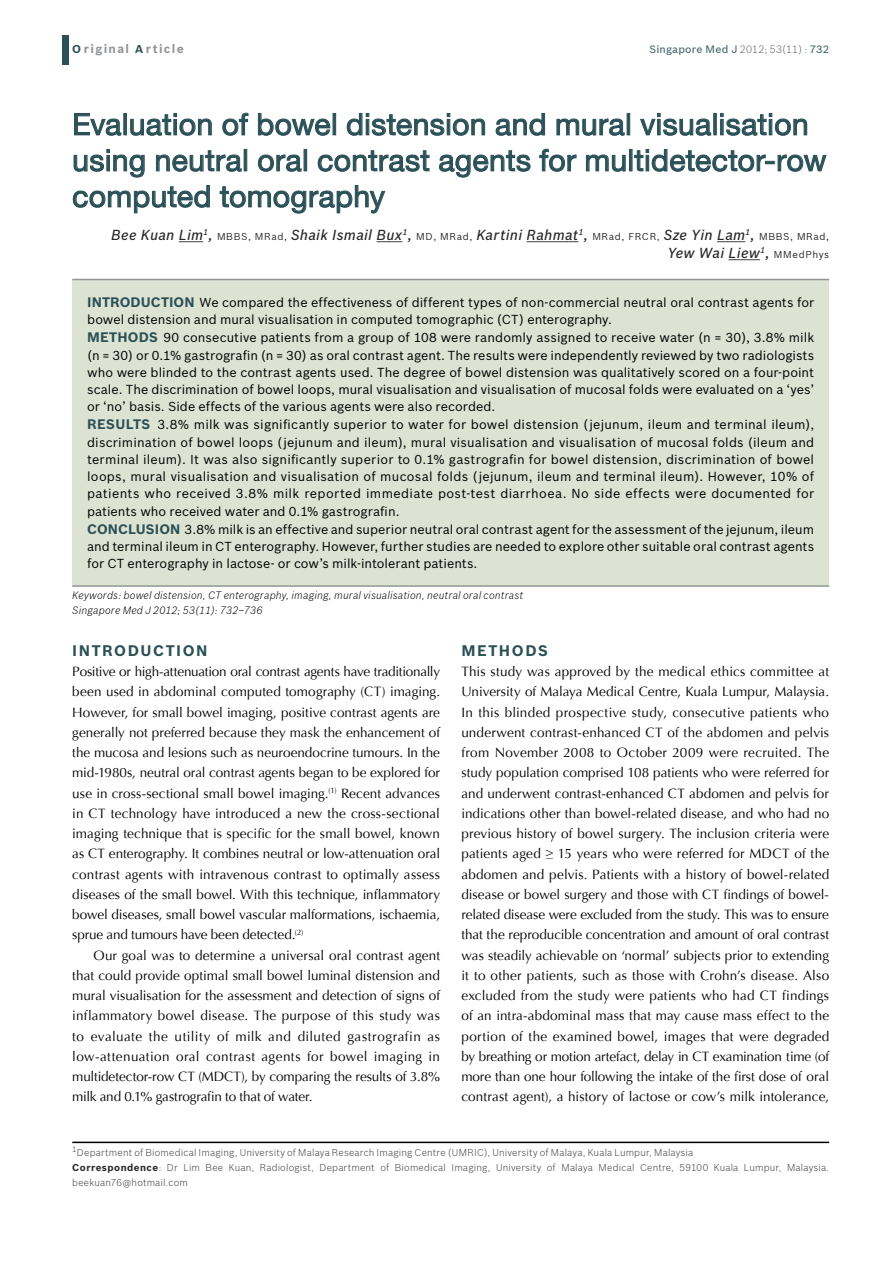
<style>
.page{position:relative;width:893px;height:1263px;background:#fff}
.page>*{position:absolute;margin:0;border:0;box-sizing:border-box;transform-origin:0 0}
.t1{font:30px/36px "Helvetica Neue";letter-spacing:.015em;color:#2b5057}
.t2{font:700 15px "Bosch Sans";letter-spacing:.105em;color:#2b5057}
.t3{font:italic 500 14.25px/18px "Bosch Sans";letter-spacing:.015em;color:#292829;text-align:right}
.t4{font:13.5px/20.2px "Optima";letter-spacing:-.005em;color:#000;text-align:justify}
.t5{font:700 13.5px "Bosch Sans";color:#2b5057}
.t6{font:12.75px/17.2px "Bosch Sans";letter-spacing:.005em;color:#000;text-align:justify}
.t7{font:700 12px "Bosch Sans";letter-spacing:.115em;color:#939598}
.t8{font:italic 300 10.5px/15px "Bosch Sans";letter-spacing:.01em;color:#000}
.t9{font:500 10.5px "Bosch Sans";letter-spacing:.02em;color:#4b6a70}
.t10{font:300 9.75px/15px "Bosch Sans";letter-spacing:.02em;color:#414042}
.t11{font:300 7.8px "Bosch Sans";color:#414042}
.s1{font-size:11.25px;color:#2b5057}
.s2{font-weight:300;color:#636466}
.s3{font-weight:400;font-style:normal;font-size:9.75px}
.s4{font-weight:700;color:#292829}
</style>
<div class="page">
<div style="left:63px;top:35px;width:6px;height:29px;background:#2b5057"></div>
<svg style="left:74px;top:113px;width:48px;height:23px"></svg>
<div style="left:123px;top:113px;width:4px;height:22px;border:1px solid #2b5057"></div>
<svg style="left:130px;top:113px;width:82px;height:23px"></svg>
<svg style="left:222px;top:112px;width:27px;height:24px"></svg>
<svg style="left:258px;top:113px;width:73px;height:23px"></svg>
<div style="left:333px;top:113px;width:3px;height:22px;border:1px solid #2b5057"></div>
<svg style="left:346px;top:113px;width:139px;height:23px"></svg>
<svg style="left:495px;top:113px;width:50px;height:23px"></svg>
<svg style="left:556px;top:118px;width:69px;height:18px"></svg>
<div style="left:627px;top:113px;width:3px;height:22px;border:1px solid #2b5057"></div>
<svg style="left:640px;top:113px;width:71px;height:23px"></svg>
<div style="left:713px;top:113px;width:4px;height:22px;border:1px solid #2b5057"></div>
<svg style="left:720px;top:113px;width:87px;height:23px"></svg>
<svg style="left:73px;top:149px;width:72px;height:29px"></svg>
<svg style="left:156px;top:150px;width:86px;height:22px"></svg>
<div style="left:244px;top:149px;width:3px;height:22px;border:1px solid #2b5057"></div>
<svg style="left:258px;top:154px;width:44px;height:18px"></svg>
<div style="left:304px;top:149px;width:3px;height:22px;border:1px solid #2b5057"></div>
<svg style="left:317px;top:150px;width:113px;height:22px"></svg>
<svg style="left:439px;top:150px;width:92px;height:28px"></svg>
<svg style="left:539px;top:148px;width:38px;height:24px"></svg>
<svg style="left:586px;top:154px;width:40px;height:18px"></svg>
<div style="left:629px;top:149px;width:3px;height:22px;border:1px solid #2b5057"></div>
<svg style="left:634px;top:149px;width:193px;height:23px"></svg>
<svg style="left:73px;top:185px;width:137px;height:29px"></svg>
<svg style="left:219px;top:185px;width:167px;height:29px"></svg>
<svg style="left:179px;top:241px;width:24px;height:1px"></svg>
<svg style="left:377px;top:241px;width:25px;height:1px"></svg>
<hr style="left:527px;top:241px;width:51px;height:1px;background:#414042">
<svg style="left:717px;top:241px;width:28px;height:1px"></svg>
<hr style="left:729px;top:259px;width:31px;height:1px;background:#414042">
<hr style="left:72px;top:1141px;width:757px;height:2px;background:#000">
<div style="left:72px;top:279px;width:757px;height:306px;background:#dce3d3"></div>
<hr style="left:72px;top:279px;width:757px;height:1px;background:#939598">
<hr style="left:72px;top:585px;width:757px;height:2px;background:#939598">
<p class="t7" style="left:72px;top:41px;width:113px"><span class="s1">O</span> RIGINAL <span class="s1">A</span> RTICLE</p>
<p class="t9" style="left:649px;top:43px;width:181px">Singapore Med J <span class="s2">2012; 53(11) :</span> 732</p>
<h1 class="t1" style="left:72px;top:106px;width:756px">Evaluation of bowel distension and mural visualisation using neutral oral contrast agents for multidetector-row computed tomography</h1>
<p class="t3" style="left:111px;top:225px;width:719px">Bee Kuan Lim<sup>1</sup>, <span class="s3">MBBS, MRad,</span> Shaik Ismail Bux<sup>1</sup>, <span class="s3">MD, MRad,</span> Kartini Rahmat<sup>1</sup>, <span class="s3">MRad, FRCR,</span> Sze Yin Lam<sup>1</sup>, <span class="s3">MBBS, MRad,<br></span>Yew Wai Liew<sup>1</sup>, <span class="s3">MMedPhys</span></p>
<p class="t5" style="left:87px;top:294px;width:15px">INTRODUCTION</p>
<p class="t6" style="left:87px;top:294px;width:729px;text-indent:112px">We compared the effectiveness of different types of non-commercial neutral oral contrast agents for bowel distension and mural visualisation in computed tomographic (CT) enterography.</p>
<p class="t5" style="left:87px;top:329px;width:24px">METHODS</p>
<p class="t6" style="left:87px;top:329px;width:729px;text-indent:76px">90 consecutive patients from a group of 108 were randomly assigned to receive water (n = 30), 3.8% milk (n = 30) or 0.1% gastrografin (n = 30) as oral contrast agent. The results were independently reviewed by two radiologists who were blinded to the contrast agents used. The degree of bowel distension was qualitatively scored on a four-point scale. The discrimination of bowel loops, mural visualisation and visualisation of mucosal folds were evaluated on a ‘yes’ or ‘no’ basis. Side effects of the various agents were also recorded.</p>
<p class="t5" style="left:87px;top:416px;width:20px">RESU</p>
<p class="t5" style="left:126px;top:416px;width:17px">LTS</p>
<p class="t6" style="left:87px;top:416px;width:729px;text-indent:70px">3.8% milk was significantly superior to water for bowel distension (jejunum, ileum and terminal ileum), discrimination of bowel loops (jejunum and ileum), mural visualisation and visualisation of mucosal folds (ileum and terminal ileum). It was also significantly superior to 0.1% gastrografin for bowel distension, discrimination of bowel loops, mural visualisation and visualisation of mucosal folds (jejunum, ileum and terminal ileum). However, 10% of patients who received 3.8% milk reported immediate post-test diarrhoea. No side effects were documented for patients who received water and 0.1% gastrografin.</p>
<p class="t5" style="left:87px;top:520px;width:21px">CONC</p>
<p class="t5" style="left:128px;top:520px;width:18px">LUSION</p>
<p class="t6" style="left:87px;top:520px;width:729px;text-indent:97px">3.8% milk is an effective and superior neutral oral contrast agent for the assessment of the jejunum, ileum and terminal ileum in CT enterography. However, further studies are needed to explore other suitable oral contrast agents for CT enterography in lactose- or cow’s milk-intolerant patients.</p>
<p class="t8" style="left:72px;top:588px;width:452px">Keywords: bowel distension, CT enterography, imaging, mural visualisation, neutral oral contrast<br>Singapore Med J 2012; 53(11): 732–736</p>
<p class="t2" style="left:72px;top:641px;width:137px">INTRODUCTION</p>
<p class="t4" style="left:72px;top:661px;width:369px">Positive or high-attenuation oral contrast agents have traditionally been used in abdominal computed tomography (CT) imaging.<br>However, for small bowel imaging, positive contrast agents are generally not preferred because they mask the enhancement of the mucosa and lesions such as neuroendocrine tumours. In the mid-1980s, neutral oral contrast agents began to be explored for use in cross-sectional small bowel imaging.<sup>(1)</sup> Recent advances in CT technology have introduced a new the cross-sectional imaging technique that is specific for the small bowel, known as CT enterography. It combines neutral or low-attenuation oral contrast agents with intravenous contrast to optimally assess diseases of the small bowel. With this technique, inflammatory bowel diseases, small bowel vascular malformations, ischaemia, sprue and tumours have been detected.<sup>(2)</sup></p>
<p class="t4" style="left:72px;top:945px;width:369px;text-indent:21px">Our goal was to determine a universal oral contrast agent that could provide optimal small bowel luminal distension and mural visualisation for the assessment and detection of signs of inflammatory bowel disease. The purpose of this study was to evaluate the utility of milk and diluted gastrografin as low-attenuation oral contrast agents for bowel imaging in multidetector-row CT (MDCT), by comparing the results of 3.8% milk and 0.1% gastrografin to that of water.</p>
<p class="t2" style="left:461px;top:641px;width:88px">METHODS</p>
<p class="t4" style="left:461px;top:661px;width:369px">This study was approved by the medical ethics committee at University of Malaya Medical Centre, Kuala Lumpur, Malaysia.<br>In this blinded prospective study, consecutive patients who underwent contrast-enhanced CT of the abdomen and pelvis from November 2008 to October 2009 were recruited. The study population comprised 108 patients who were referred for and underwent contrast-enhanced CT abdomen and pelvis for indications other than bowel-related disease, and who had no previous history of bowel surgery. The inclusion criteria were patients aged ≥ 15 years who were referred for MDCT of the abdomen and pelvis. Patients with a history of bowel-related disease or bowel surgery and those with CT findings of bowel&shy;related disease were excluded from the study. This was to ensure that the reproducible concentration and amount of oral contrast was steadily achievable on ‘normal’ subjects prior to extending it to other patients, such as those with Crohn’s disease. Also excluded from the study were patients who had CT findings of an intra-abdominal mass that may cause mass effect to the portion of the examined bowel, images that were degraded by breathing or motion artefact, delay in CT examination time (of more than one hour following the intake of the first dose of oral contrast agent), a history of lactose or cow’s milk intolerance,</p>
<p class="t11" style="left:72px;top:1144px;width:6px">1</p>
<p class="t10" style="left:72px;top:1145px;width:758px;text-indent:5px">Department of Biomedical Imaging, University of Malaya Research Imaging Centre (UMRIC), University of Malaya, Kuala Lumpur, Malaysia<br><span class="s4">CORRESPONDENCE</span>: Dr Lim Bee Kuan, Radiologist, Department of Biomedical Imaging, University of Malaya Medical Centre, 59100 Kuala Lumpur, Malaysia. beekuan76@hotmail.com</p>
</div>
